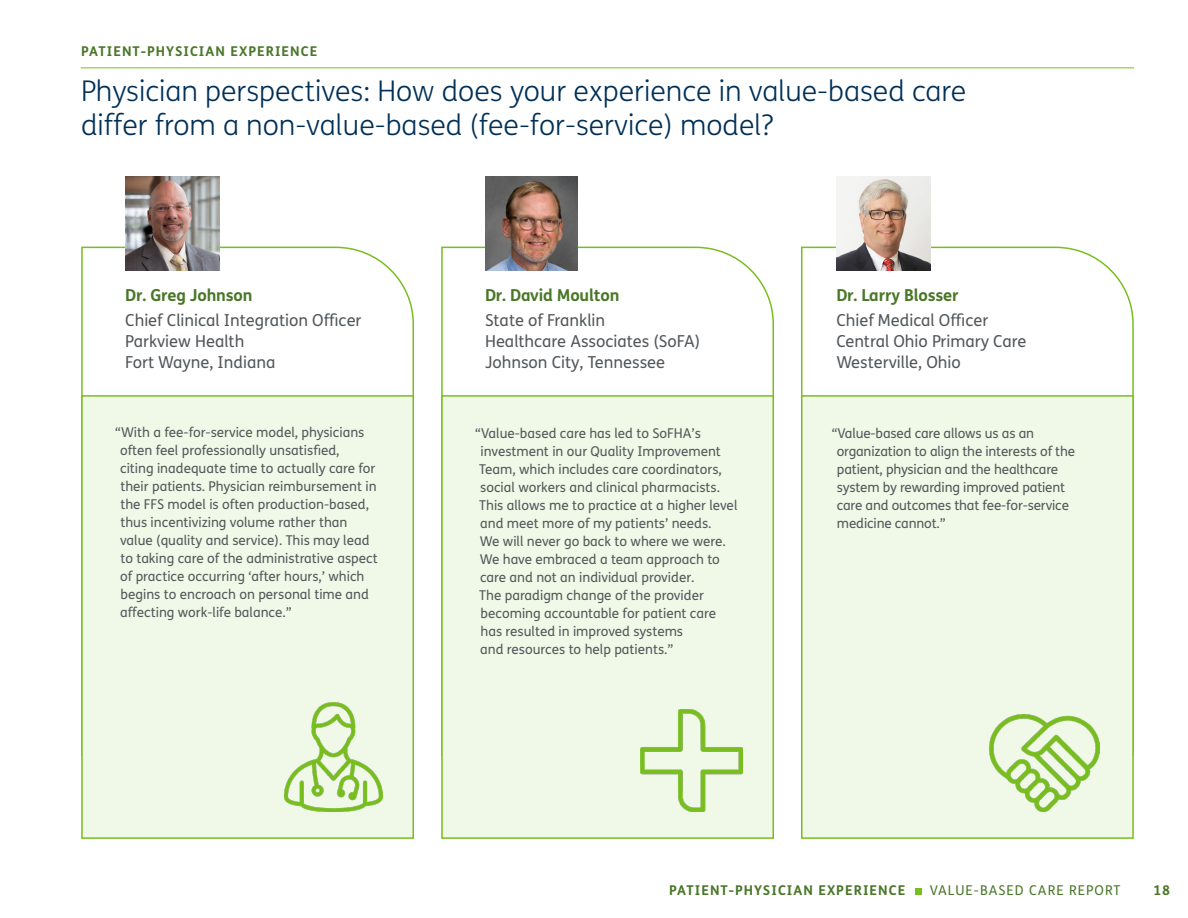
<style>
.page{position:relative;width:1188px;height:918px;background:#fff}
.page>*{position:absolute;margin:0;border:0;box-sizing:border-box;transform-origin:0 0}
.t1{font:300 28.5px/34.5px "FS Humana";color:#003057}
.t2{font:16.5px/21px "FS Humana";color:#53575a}
.t3{font:700 16.5px "FS Humana";letter-spacing:-.01em;color:#4a7729}
.t4{font:13.5px/18px "FS Humana";color:#53575a}
.t5{font:700 13.5px "FS Humana";letter-spacing:.075em;color:#4a7729}
.t6{font:13.5px "FS Humana";letter-spacing:.075em;color:#4a7729}
</style>
<div class="page">
<svg style="left:801px;top:246px;width:333px;height:149px"></svg>
<div style="left:801px;top:395px;width:333px;height:444px;background:#f0f8e7;border:2px solid #78be20"></div>
<svg style="left:441px;top:246px;width:333px;height:149px"></svg>
<div style="left:441px;top:395px;width:333px;height:444px;background:#f0f8e7;border:2px solid #78be20"></div>
<svg style="left:81px;top:246px;width:333px;height:149px"></svg>
<div style="left:81px;top:395px;width:333px;height:444px;background:#f0f8e7;border:2px solid #78be20"></div>
<img style="left:125px;top:176px;width:94px;height:94px">
<img style="left:485px;top:176px;width:93px;height:94px">
<img style="left:836px;top:176px;width:94px;height:94px">
<img style="left:641px;top:710px;width:101px;height:102px">
<img style="left:990px;top:715px;width:109px;height:97px">
<img style="left:285px;top:702px;width:97px;height:110px">
<svg style="left:915px;top:888px;width:6px;height:6px"></svg>
<hr style="left:81px;top:67px;width:1053px;height:1px;background:#78be20">
<p class="t5" style="left:81px;top:41px;width:238px">PATIENT-PHYSICIAN EXPERIENCE</p>
<h1 class="t1" style="left:81px;top:73px;width:887px">Physician perspectives: How does your experience in value-based care differ from a non-value-based (fee-for-service) model?</h1>
<p class="t3" style="left:125px;top:283px;width:129px">Dr. Greg Johnson</p>
<p class="t2" style="left:125px;top:309px;width:238px">Chief Clinical Integration Officer<br>Parkview Health<br>Fort Wayne, Indiana</p>
<p class="t3" style="left:485px;top:283px;width:136px">Dr. David Moulton</p>
<p class="t2" style="left:485px;top:309px;width:217px">State of Franklin<br>Healthcare Associates (SoFA)<br>Johnson City, Tennessee</p>
<p class="t3" style="left:836px;top:283px;width:124px">Dr. Larry Blosser</p>
<p class="t2" style="left:836px;top:309px;width:192px">Chief Medical Officer<br>Central Ohio Primary Care<br>Westerville, Ohio</p>
<p class="t4" style="left:120px;top:423px;width:259px;text-indent:-5px">“With a fee-for-service model, physicians often feel professionally unsatisfied,<br>citing inadequate time to actually care for their patients. Physician reimbursement in the FFS model is often production-based, thus incentivizing volume rather than value (quality and service). This may lead to taking care of the administrative aspect of practice occurring ‘after hours,’ which begins to encroach on personal time and affecting work-life balance.”</p>
<p class="t4" style="left:837px;top:424px;width:240px;text-indent:-5px">“Value-based care allows us as an organization to align the interests of the patient, physician and the healthcare system by rewarding improved patient care and outcomes that fee-for-service medicine cannot.”</p>
<p class="t4" style="left:475px;top:424px;width:264px">“Value-based care has led to SoFHA’s investment in our Quality Improvement Team, which includes care coordinators, social workers and clinical pharmacists.<br>This allows me to practice at a higher level and meet more of my patients’ needs.<br>We will never go back to where we were.<br>We have embraced a team approach to care and not an individual provider.<br>The paradigm change of the provider becoming accountable for patient care<br>has resulted in improved systems<br>and resources to help patients.”</p>
<p class="t5" style="left:669px;top:879px;width:238px">PATIENT-PHYSICIAN EXPERIENCE</p>
<p class="t6" style="left:930px;top:881px;width:192px">VALUE-BASED CARE REPORT</p>
<p class="t5" style="left:1153px;top:880px;width:18px">18</p>
</div>
